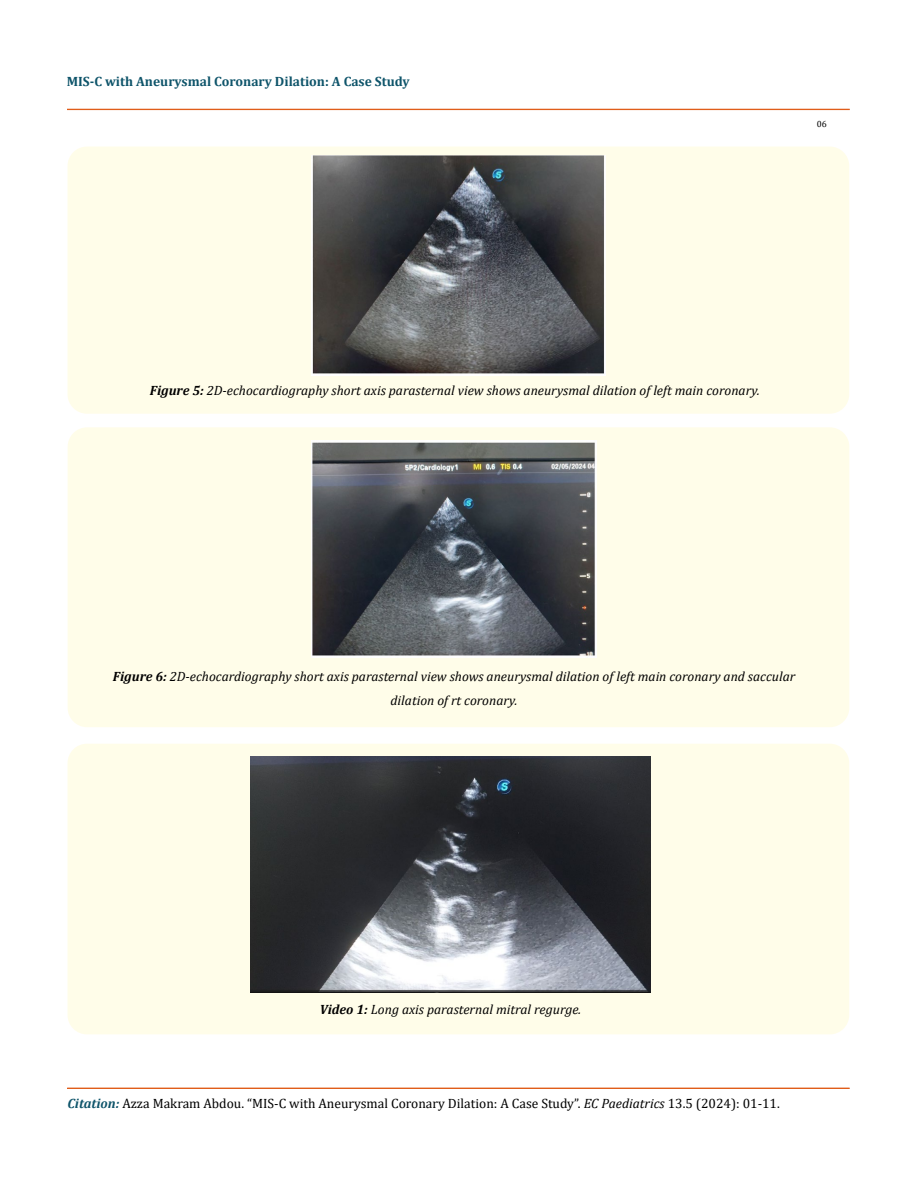
<style>
.page{position:relative;width:917px;height:1188px;background:#fff}
.page>*{position:absolute;margin:0;border:0;box-sizing:border-box;transform-origin:0 0}
.t1{font:italic 13.5px/24px "Cambria";color:#000;text-align:center}
.t2{font:13.5px "Cambria";color:#000}
.t3{font:700 13.5px "Cambria";color:#0e546a}
.t4{font:9px "Cambria";color:#000}
.s1{font-weight:700}
.s2{font-weight:700;font-style:italic;color:#0e546a}
.s3{font-style:italic}
</style>
<div class="page">
<div style="left:67px;top:109px;width:782px;height:1px;border:1px solid #e05d1a"></div>
<div style="left:67px;top:1088px;width:782px;height:1px;border:1px solid #e05d1a"></div>
<div style="left:67px;top:147px;width:782px;height:267px;background:#fffde9;border-radius:19px"></div>
<img style="left:312px;top:156px;width:293px;height:220px">
<div style="left:68px;top:427px;width:781px;height:300px;background:#fffde9;border-radius:19px"></div>
<img style="left:311px;top:440px;width:286px;height:217px">
<div style="left:67px;top:744px;width:782px;height:290px;background:#fffde9;border-radius:19px"></div>
<img style="left:251px;top:756px;width:399px;height:236px">
<p class="t3" style="left:67px;top:72px;width:344px">MIS-C with Aneurysmal Coronary Dilation: A Case Study</p>
<p class="t4" style="left:816px;top:118px;width:11px">06</p>
<p class="t1" style="left:150px;top:378px;width:611px"><span class="s1">Figure 5:</span> 2D-echocardiography short axis parasternal view shows aneurysmal dilation of left main coronary.</p>
<p class="t1" style="left:113px;top:664px;width:684px"><span class="s1">Figure 6:</span> 2D-echocardiography short axis parasternal view shows aneurysmal dilation of left main coronary and saccular dilation of rt coronary.</p>
<p class="t1" style="left:320px;top:997px;width:263px"><span class="s1">Video 1:</span> Long axis parasternal mitral regurge.</p>
<p class="t2" style="left:68px;top:1096px;width:713px"><span class="s2">Citation:</span> Azza Makram Abdou. “MIS-C with Aneurysmal Coronary Dilation: A Case Study”. <span class="s3">EC Paediatrics</span> 13.5 (2024): 01-11.</p>
</div>
